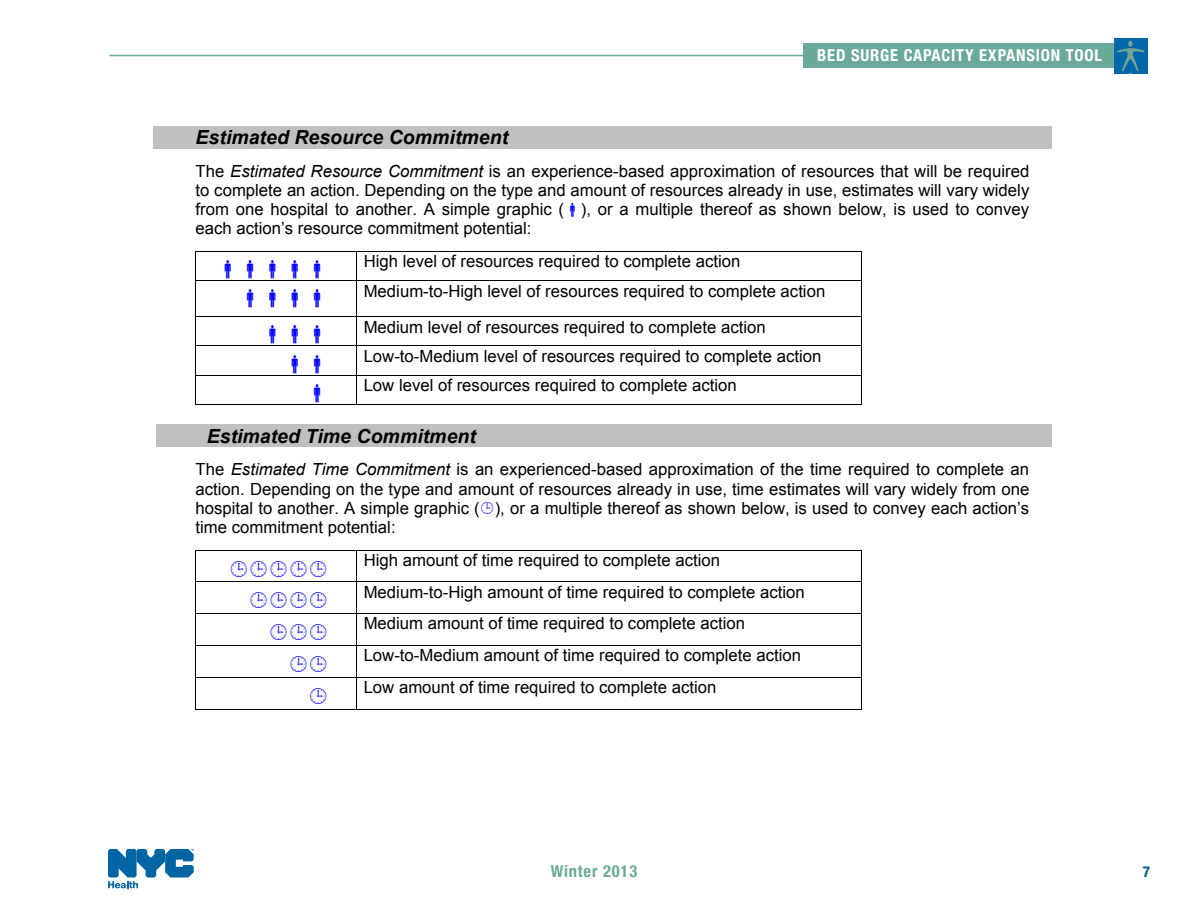
<style>
.page{position:relative;width:1188px;height:918px;background:#fff}
.page>*{position:absolute;margin:0;border:0;box-sizing:border-box;transform-origin:0 0}
.t1{font:italic 700 19.35px "Arial";letter-spacing:.005em;color:#000}
.t2{font:16.8px/19.4px "Arial";color:#000}
.t3{font:700 condensed 16.5px "Helvetica Neue";letter-spacing:.05em;color:#fff}
.t4{font:700 condensed 16.5px "Helvetica Neue";letter-spacing:.05em;color:#6baa9a}
.t5{font:700 condensed 15px "Helvetica Neue";color:#005c91}
.s1{font-style:italic}
</style>
<div class="page">
<div style="left:153px;top:126px;width:898px;height:22px;background:#c0c0c0"></div>
<hr style="left:196px;top:251px;width:160px;height:1px;background:#000">
<hr style="left:357px;top:251px;width:504px;height:1px;background:#000">
<svg style="left:195px;top:251px;width:1px;height:30px"></svg>
<hr style="left:196px;top:281px;width:160px;height:1px;background:#000">
<svg style="left:356px;top:251px;width:1px;height:30px"></svg>
<hr style="left:357px;top:281px;width:504px;height:1px;background:#000">
<svg style="left:861px;top:251px;width:1px;height:30px"></svg>
<hr style="left:195px;top:281px;width:1px;height:35px;background:#000">
<hr style="left:356px;top:281px;width:1px;height:35px;background:#000">
<hr style="left:861px;top:281px;width:1px;height:35px;background:#000">
<hr style="left:196px;top:316px;width:160px;height:1px;background:#000">
<hr style="left:357px;top:316px;width:504px;height:1px;background:#000">
<hr style="left:196px;top:346px;width:160px;height:1px;background:#000">
<hr style="left:357px;top:346px;width:504px;height:1px;background:#000">
<hr style="left:196px;top:375px;width:160px;height:1px;background:#000">
<hr style="left:357px;top:375px;width:504px;height:1px;background:#000">
<svg style="left:195px;top:316px;width:1px;height:89px"></svg>
<hr style="left:196px;top:405px;width:160px;height:1px;background:#000">
<svg style="left:356px;top:316px;width:1px;height:89px"></svg>
<hr style="left:357px;top:405px;width:504px;height:1px;background:#000">
<svg style="left:861px;top:316px;width:1px;height:89px"></svg>
<div style="left:156px;top:425px;width:895px;height:22px;background:#c0c0c0"></div>
<hr style="left:196px;top:550px;width:160px;height:1px;background:#000">
<hr style="left:357px;top:550px;width:504px;height:1px;background:#000">
<hr style="left:195px;top:550px;width:1px;height:32px;background:#000">
<hr style="left:356px;top:550px;width:1px;height:32px;background:#000">
<hr style="left:861px;top:550px;width:1px;height:32px;background:#000">
<hr style="left:196px;top:582px;width:160px;height:1px;background:#000">
<hr style="left:357px;top:582px;width:504px;height:1px;background:#000">
<hr style="left:195px;top:582px;width:1px;height:31px;background:#000">
<hr style="left:356px;top:582px;width:1px;height:31px;background:#000">
<hr style="left:861px;top:582px;width:1px;height:31px;background:#000">
<hr style="left:196px;top:613px;width:160px;height:1px;background:#000">
<hr style="left:357px;top:613px;width:504px;height:1px;background:#000">
<hr style="left:195px;top:614px;width:1px;height:31px;background:#000">
<hr style="left:356px;top:614px;width:1px;height:31px;background:#000">
<hr style="left:861px;top:614px;width:1px;height:31px;background:#000">
<hr style="left:196px;top:645px;width:160px;height:1px;background:#000">
<hr style="left:357px;top:645px;width:504px;height:1px;background:#000">
<hr style="left:195px;top:646px;width:1px;height:31px;background:#000">
<hr style="left:356px;top:646px;width:1px;height:31px;background:#000">
<hr style="left:861px;top:646px;width:1px;height:31px;background:#000">
<hr style="left:196px;top:677px;width:160px;height:1px;background:#000">
<hr style="left:357px;top:677px;width:504px;height:1px;background:#000">
<hr style="left:195px;top:678px;width:1px;height:31px;background:#000">
<hr style="left:196px;top:709px;width:160px;height:1px;background:#000">
<hr style="left:356px;top:678px;width:1px;height:31px;background:#000">
<hr style="left:357px;top:709px;width:504px;height:1px;background:#000">
<hr style="left:861px;top:678px;width:1px;height:31px;background:#000">
<hr style="left:110px;top:55px;width:979px;height:1px;background:#6baa9a">
<div style="left:803px;top:43px;width:322px;height:25px;background:#6baa9a"></div>
<div style="left:1114px;top:38px;width:34px;height:35px;background:#0067aa"></div>
<svg style="left:1118px;top:41px;width:26px;height:33px"></svg>
<svg style="left:108px;top:849px;width:86px;height:39px"></svg>
<p class="t3" style="left:817px;top:49px;width:286px">BED SURGE CAPACITY EXPANSION TOOL</p>
<p class="t1" style="left:196px;top:127px;width:314px">Estimated Resource Commitment</p>
<p class="t2" style="left:196px;top:161px;width:835px;text-align:justify">The <span class="s1">Estimated Resource Commitment</span> is an experience-based approximation of resources that will be required to complete an action. Depending on the type and amount of resources already in use, estimates will vary widely from one hospital to another. A simple graphic ( ), or a multiple thereof as shown below, is used to convey each action’s resource commitment potential:</p>
<p class="t2" style="left:364px;top:247px;width:463px;line-height:29.4px">High level of resources required to complete action<br>Medium-to-High level of resources required to complete action</p>
<p class="t2" style="left:364px;top:312px;width:459px;line-height:29.2px">Medium level of resources required to complete action<br>Low-to-Medium level of resources required to complete action<br>Low level of resources required to complete action</p>
<p class="t1" style="left:207px;top:425px;width:271px">Estimated Time Commitment</p>
<p class="t2" style="left:196px;top:460px;width:835px;text-align:justify">The <span class="s1">Estimated Time Commitment</span> is an experienced-based approximation of the time required to complete an action. Depending on the type and amount of resources already in use, time estimates will vary widely from one hospital to another. A simple graphic ( ), or a multiple thereof as shown below, is used to convey each action’s time commitment potential:</p>
<p class="t2" style="left:364px;top:544px;width:443px;line-height:32px">High amount of time required to complete action Medium-to-High amount of time required to complete action Medium amount of time required to complete action Low-to-Medium amount of time required to complete action Low amount of time required to complete action</p>
<p class="t4" style="left:551px;top:866px;width:88px">Winter 2013</p>
<p class="t5" style="left:1143px;top:866px;width:9px">7</p>
</div>
